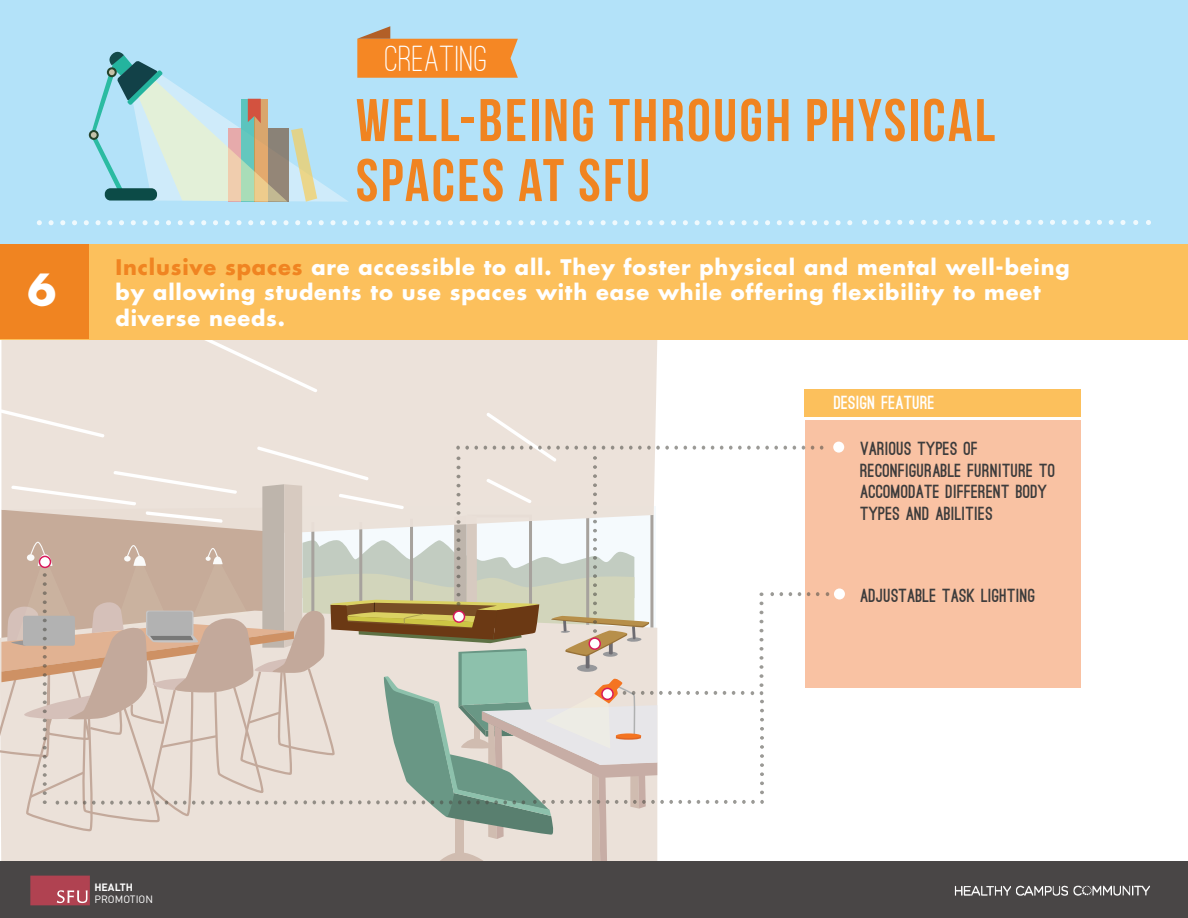
<style>
.page{position:relative;width:1188px;height:918px;background:#fff}
.page>*{position:absolute;margin:0;border:0;box-sizing:border-box;transform-origin:0 0}
.t1{font:60px/60px "Bebas Neue";letter-spacing:.04em;color:#f08421}
.t2{font:42px "Futura Koyu";color:#fff}
.t3{font:500 37.5px "Ostrich Sans Rounded";letter-spacing:.02em;color:#fff}
.t4{font:21px/25.2px "Futura Koyu";letter-spacing:.04em;color:#fff}
.t5{font:900 18px/21.6px "Ostrich Sans";letter-spacing:.02em;color:#3d3c3c}
.t6{font:900 18px "Ostrich Sans";letter-spacing:.02em;color:#fff}
.t7{font:10.5px "DIN Pro";color:#fff}
.t8{font:700 10.5px "DIN Pro";color:#fff}
.s1{color:#f08421}
</style>
<div class="page">
<div style="left:0;top:0;width:1188px;height:244px;background:#b3e2f9"></div>
<svg style="left:89px;top:130px;width:10px;height:10px"></svg>
<svg style="left:91px;top:51px;width:257px;height:151px"></svg>
<svg style="left:357px;top:26px;width:161px;height:52px"></svg>
<svg style="left:107px;top:220px;width:5px;height:5px"></svg>
<svg style="left:131px;top:220px;width:5px;height:5px"></svg>
<svg style="left:154px;top:220px;width:5px;height:5px"></svg>
<svg style="left:178px;top:220px;width:5px;height:5px"></svg>
<svg style="left:201px;top:220px;width:5px;height:5px"></svg>
<svg style="left:225px;top:220px;width:5px;height:5px"></svg>
<svg style="left:248px;top:220px;width:5px;height:5px"></svg>
<svg style="left:272px;top:220px;width:5px;height:5px"></svg>
<svg style="left:295px;top:220px;width:5px;height:5px"></svg>
<svg style="left:319px;top:220px;width:5px;height:5px"></svg>
<svg style="left:342px;top:220px;width:5px;height:5px"></svg>
<svg style="left:366px;top:220px;width:5px;height:5px"></svg>
<svg style="left:389px;top:220px;width:5px;height:5px"></svg>
<svg style="left:60px;top:220px;width:5px;height:5px"></svg>
<svg style="left:84px;top:220px;width:5px;height:5px"></svg>
<svg style="left:37px;top:220px;width:5px;height:5px"></svg>
<svg style="left:72px;top:220px;width:5px;height:5px"></svg>
<svg style="left:49px;top:220px;width:5px;height:5px"></svg>
<svg style="left:96px;top:220px;width:5px;height:5px"></svg>
<svg style="left:119px;top:220px;width:5px;height:5px"></svg>
<svg style="left:143px;top:220px;width:5px;height:5px"></svg>
<svg style="left:166px;top:220px;width:5px;height:5px"></svg>
<svg style="left:190px;top:220px;width:5px;height:5px"></svg>
<svg style="left:213px;top:220px;width:5px;height:5px"></svg>
<svg style="left:236px;top:220px;width:6px;height:5px"></svg>
<svg style="left:260px;top:220px;width:5px;height:5px"></svg>
<svg style="left:283px;top:220px;width:6px;height:5px"></svg>
<svg style="left:330px;top:220px;width:5px;height:5px"></svg>
<svg style="left:307px;top:220px;width:5px;height:5px"></svg>
<svg style="left:377px;top:220px;width:5px;height:5px"></svg>
<svg style="left:354px;top:220px;width:5px;height:5px"></svg>
<svg style="left:471px;top:220px;width:5px;height:5px"></svg>
<svg style="left:495px;top:220px;width:5px;height:5px"></svg>
<svg style="left:518px;top:220px;width:5px;height:5px"></svg>
<svg style="left:542px;top:220px;width:5px;height:5px"></svg>
<svg style="left:565px;top:220px;width:5px;height:5px"></svg>
<svg style="left:589px;top:220px;width:5px;height:5px"></svg>
<svg style="left:612px;top:220px;width:5px;height:5px"></svg>
<svg style="left:636px;top:220px;width:5px;height:5px"></svg>
<svg style="left:659px;top:220px;width:5px;height:5px"></svg>
<svg style="left:683px;top:220px;width:5px;height:5px"></svg>
<svg style="left:706px;top:220px;width:5px;height:5px"></svg>
<svg style="left:730px;top:220px;width:5px;height:5px"></svg>
<svg style="left:753px;top:220px;width:5px;height:5px"></svg>
<svg style="left:424px;top:220px;width:5px;height:5px"></svg>
<svg style="left:448px;top:220px;width:5px;height:5px"></svg>
<svg style="left:401px;top:220px;width:5px;height:5px"></svg>
<svg style="left:436px;top:220px;width:5px;height:5px"></svg>
<svg style="left:413px;top:220px;width:5px;height:5px"></svg>
<svg style="left:460px;top:220px;width:5px;height:5px"></svg>
<svg style="left:483px;top:220px;width:5px;height:5px"></svg>
<svg style="left:507px;top:220px;width:5px;height:5px"></svg>
<svg style="left:530px;top:220px;width:5px;height:5px"></svg>
<svg style="left:554px;top:220px;width:5px;height:5px"></svg>
<svg style="left:577px;top:220px;width:5px;height:5px"></svg>
<svg style="left:601px;top:220px;width:5px;height:5px"></svg>
<svg style="left:624px;top:220px;width:5px;height:5px"></svg>
<svg style="left:648px;top:220px;width:5px;height:5px"></svg>
<svg style="left:695px;top:220px;width:5px;height:5px"></svg>
<svg style="left:671px;top:220px;width:5px;height:5px"></svg>
<svg style="left:742px;top:220px;width:5px;height:5px"></svg>
<svg style="left:718px;top:220px;width:5px;height:5px"></svg>
<svg style="left:765px;top:220px;width:5px;height:5px"></svg>
<svg style="left:789px;top:220px;width:5px;height:5px"></svg>
<svg style="left:812px;top:220px;width:5px;height:5px"></svg>
<svg style="left:800px;top:220px;width:5px;height:5px"></svg>
<svg style="left:777px;top:220px;width:5px;height:5px"></svg>
<svg style="left:824px;top:220px;width:5px;height:5px"></svg>
<svg style="left:847px;top:220px;width:5px;height:5px"></svg>
<svg style="left:836px;top:220px;width:5px;height:5px"></svg>
<svg style="left:933px;top:220px;width:5px;height:5px"></svg>
<svg style="left:956px;top:220px;width:5px;height:5px"></svg>
<svg style="left:980px;top:220px;width:5px;height:5px"></svg>
<svg style="left:1003px;top:220px;width:5px;height:5px"></svg>
<svg style="left:1026px;top:220px;width:6px;height:5px"></svg>
<svg style="left:1050px;top:220px;width:5px;height:5px"></svg>
<svg style="left:1073px;top:220px;width:6px;height:5px"></svg>
<svg style="left:1097px;top:220px;width:5px;height:5px"></svg>
<svg style="left:1120px;top:220px;width:5px;height:5px"></svg>
<svg style="left:886px;top:220px;width:5px;height:5px"></svg>
<svg style="left:909px;top:220px;width:5px;height:5px"></svg>
<svg style="left:862px;top:220px;width:5px;height:5px"></svg>
<svg style="left:897px;top:220px;width:5px;height:5px"></svg>
<svg style="left:874px;top:220px;width:5px;height:5px"></svg>
<svg style="left:921px;top:220px;width:5px;height:5px"></svg>
<svg style="left:944px;top:220px;width:5px;height:5px"></svg>
<svg style="left:968px;top:220px;width:5px;height:5px"></svg>
<svg style="left:991px;top:220px;width:5px;height:5px"></svg>
<svg style="left:1015px;top:220px;width:5px;height:5px"></svg>
<svg style="left:1038px;top:220px;width:5px;height:5px"></svg>
<svg style="left:1062px;top:220px;width:5px;height:5px"></svg>
<svg style="left:1085px;top:220px;width:5px;height:5px"></svg>
<svg style="left:1109px;top:220px;width:5px;height:5px"></svg>
<svg style="left:1133px;top:220px;width:5px;height:5px"></svg>
<svg style="left:1146px;top:220px;width:5px;height:5px"></svg>
<div style="left:1px;top:339px;width:656px;height:70px;background:#ece2da"></div>
<svg style="left:203px;top:339px;width:115px;height:54px;background:#ede3da"></svg>
<div style="left:0;top:244px;width:1188px;height:95px;background:#fcc05c"></div>
<div style="left:0;top:244px;width:89px;height:95px;background:#f08421"></div>
<div style="left:805px;top:420px;width:276px;height:267px;background:#f9c2a3"></div>
<div style="left:834px;top:588px;width:11px;height:11px;background:#fff;border-radius:50%"></div>
<div style="left:833px;top:442px;width:11px;height:11px;background:#fff;border-radius:50%"></div>
<div style="left:804px;top:390px;width:277px;height:27px;background:#fcc05c"></div>
<svg style="left:793px;top:446px;width:3px;height:4px"></svg>
<svg style="left:802px;top:446px;width:3px;height:4px"></svg>
<svg style="left:811px;top:446px;width:3px;height:4px"></svg>
<svg style="left:820px;top:446px;width:3px;height:4px"></svg>
<svg style="left:702px;top:446px;width:3px;height:4px"></svg>
<svg style="left:711px;top:446px;width:3px;height:4px"></svg>
<svg style="left:720px;top:446px;width:3px;height:4px"></svg>
<svg style="left:729px;top:446px;width:58px;height:4px"></svg>
<svg style="left:706px;top:800px;width:3px;height:4px"></svg>
<svg style="left:715px;top:800px;width:3px;height:4px"></svg>
<svg style="left:724px;top:800px;width:40px;height:4px"></svg>
<svg style="left:705px;top:691px;width:3px;height:4px"></svg>
<svg style="left:714px;top:691px;width:3px;height:4px"></svg>
<svg style="left:723px;top:691px;width:3px;height:4px"></svg>
<svg style="left:732px;top:691px;width:3px;height:4px"></svg>
<svg style="left:741px;top:691px;width:3px;height:4px"></svg>
<svg style="left:760px;top:782px;width:4px;height:3px"></svg>
<svg style="left:760px;top:791px;width:4px;height:3px"></svg>
<svg style="left:760px;top:727px;width:4px;height:49px"></svg>
<svg style="left:760px;top:709px;width:4px;height:3px"></svg>
<svg style="left:760px;top:718px;width:4px;height:3px"></svg>
<svg style="left:760px;top:592px;width:3px;height:4px"></svg>
<svg style="left:751px;top:691px;width:3px;height:4px"></svg>
<svg style="left:760px;top:638px;width:4px;height:65px"></svg>
<svg style="left:770px;top:592px;width:4px;height:4px"></svg>
<svg style="left:816px;top:592px;width:3px;height:4px"></svg>
<svg style="left:807px;top:592px;width:3px;height:4px"></svg>
<svg style="left:798px;top:592px;width:3px;height:4px"></svg>
<svg style="left:789px;top:592px;width:3px;height:4px"></svg>
<svg style="left:780px;top:592px;width:3px;height:4px"></svg>
<svg style="left:826px;top:592px;width:3px;height:4px"></svg>
<div style="left:0;top:861px;width:1188px;height:57px;background:#494646"></div>
<svg style="left:0;top:409px;width:699px;height:496px"></svg>
<img style="left:954px;top:885px;width:196px;height:11px">
<h2 class="t2" style="left:28px;top:260px;width:30px">6</h2>
<h3 class="t3" style="left:385px;top:36px;width:104px">CREATING</h3>
<h1 class="t1" style="left:356px;top:90px;width:641px">WELL-BEING THROUGH PHYSICAL<br>SPACES AT SFU</h1>
<p class="t4" style="left:116px;top:254px;width:956px"><span class="s1">Inclusive spaces</span> are accessible to all. They foster physical and mental well-being by allowing students to use spaces with ease while offering flexibility to meet diverse needs.</p>
<p class="t6" style="left:834px;top:396px;width:102px">DESIGN FEATURE</p>
<p class="t5" style="left:860px;top:439px;width:197px">VARIOUS TYPES OF<br>RECONFIGURABLE FURNITURE TO<br>ACCOMODATE DIFFERENT BODY<br>TYPES AND ABILITIES</p>
<p class="t5" style="left:860px;top:585px;width:177px">ADJUSTABLE TASK LIGHTING</p>
<p class="t8" style="left:94px;top:880px;width:40px">HEALTH</p>
<p class="t7" style="left:94px;top:892px;width:60px">PROMOTION</p>
</div>
